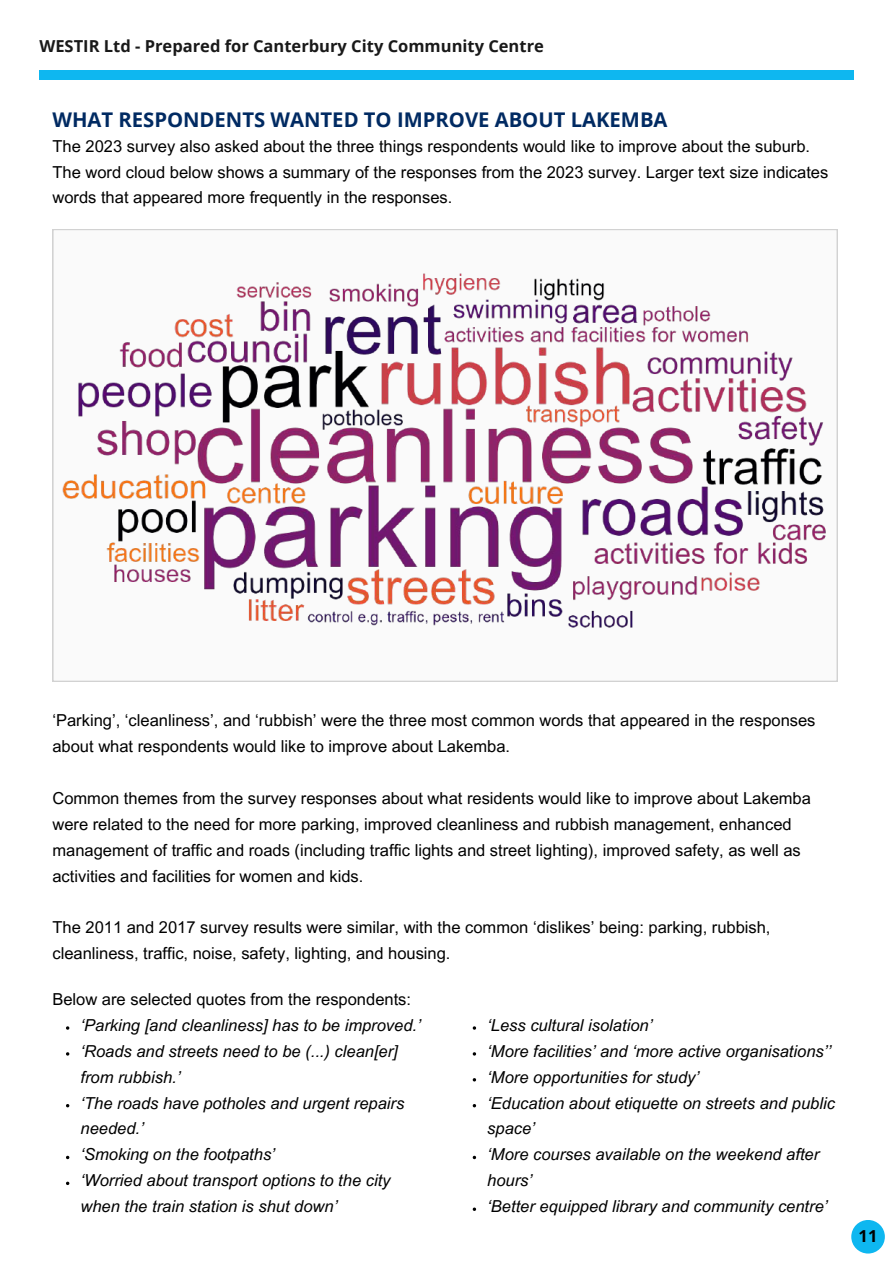
<style>
.page{position:relative;width:894px;height:1264px;background:#fff}
.page>*{position:absolute;margin:0;border:0;box-sizing:border-box;transform-origin:0 0}
.t1{font:700 20.25px "Open Sans";color:#002a62}
.t2{font:16.5px/25.8px "Arial MT Pro";color:#000}
.t3{font:italic 16.5px/25.8px "Arial MT Pro";color:#000}
.t4{font:700 16.5px "Open Sans";color:#191919}
.t5{font:700 16.5px "Open Sans";color:#000}
</style>
<div class="page">
<div style="left:39px;top:70px;width:815px;height:9px;background:#0eb7f0"></div>
<div style="left:851px;top:1219px;width:33px;height:34px;background:#0eb7f0;border-radius:50%"></div>
<svg style="left:52px;top:229px;width:785px;height:452px"></svg>
<img style="left:52px;top:243px;width:785px;height:424px">
<svg style="left:472px;top:1155px;width:4px;height:4px"></svg>
<p class="t4" style="left:39px;top:34px;width:506px">WESTIR Ltd - Prepared for Canterbury City Community Centre</p>
<p class="t1" style="left:52px;top:105px;width:616px">WHAT RESPONDENTS WANTED TO IMPROVE ABOUT LAKEMBA</p>
<p class="t2" style="left:52px;top:135px;width:777px">The 2023 survey also asked about the three things respondents would like to improve about the suburb.<br>The word cloud below shows a summary of the responses from the 2023 survey. Larger text size indicates words that appeared more frequently in the responses.</p>
<p class="t2" style="left:52px;top:709px;width:764px">‘Parking’, ‘cleanliness’, and ‘rubbish’ were the three most common words that appeared in the responses about what respondents would like to improve about Lakemba.</p>
<p class="t2" style="left:52px;top:787px;width:759px">Common themes from the survey responses about what residents would like to improve about Lakemba were related to the need for more parking, improved cleanliness and rubbish management, enhanced management of traffic and roads (including traffic lights and street lighting), improved safety, as well as activities and facilities for women and kids.</p>
<p class="t2" style="left:52px;top:916px;width:719px">The 2011 and 2017 survey results were similar, with the common ‘dislikes’ being: parking, rubbish, cleanliness, traffic, noise, safety, lighting, and housing.</p>
<p class="t2" style="left:52px;top:988px;width:360px">Below are selected quotes from the respondents:</p>
<p class="t3" style="left:80px;top:1014px;width:341px">‘Parking [and cleanliness] has to be improved.’ ‘Roads and streets need to be (...) clean[er] from rubbish.’<br>‘The roads have potholes and urgent repairs needed.’<br>‘Smoking on the footpaths’<br>‘Worried about transport options to the city when the train station is shut down’</p>
<p class="t3" style="left:487px;top:1014px;width:349px">‘Less cultural isolation’<br>‘More facilities’ and ‘more active organisations’’ ‘More opportunities for study’<br>‘Education about etiquette on streets and public space’<br>‘More courses available on the weekend after hours’<br>‘Better equipped library and community centre’</p>
<p class="t5" style="left:858px;top:1224px;width:20px">11</p>
</div>
